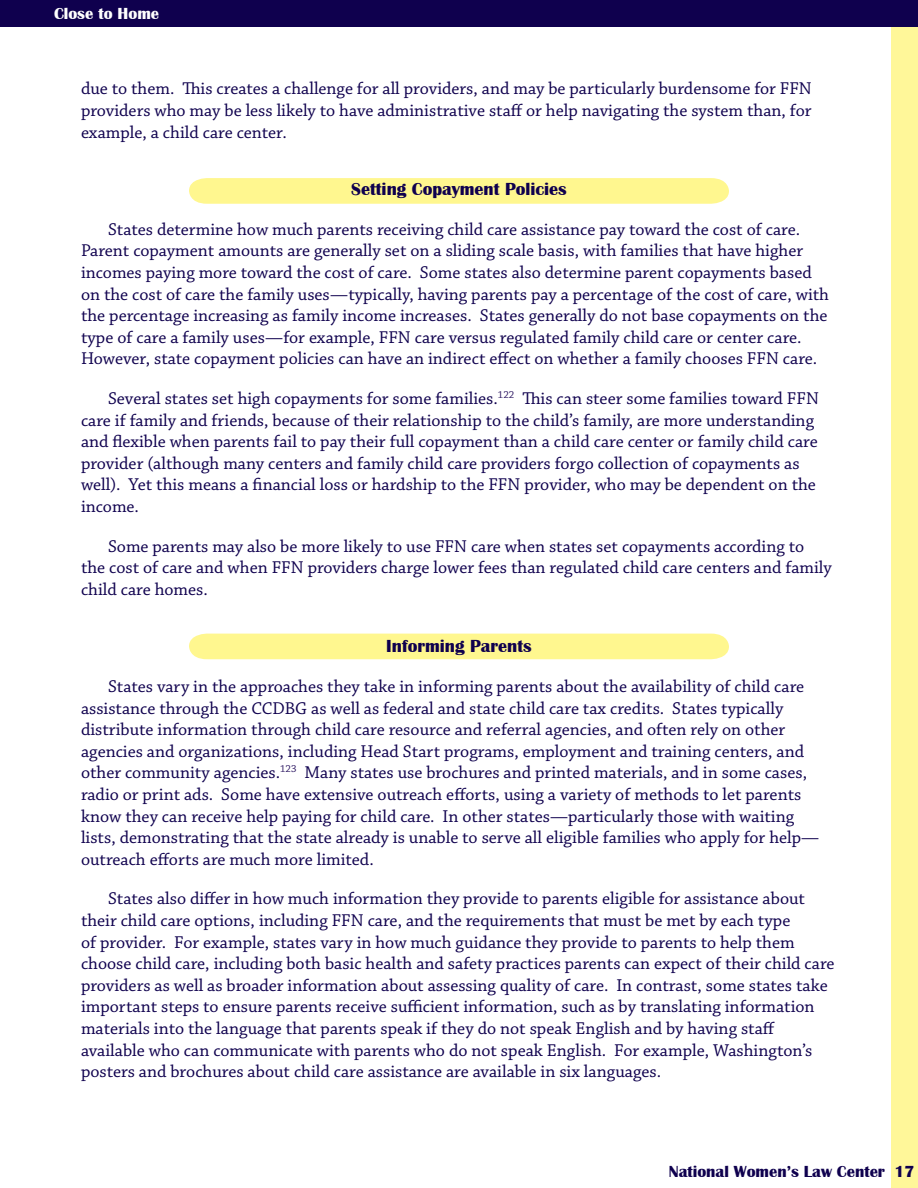
<style>
.page{position:relative;width:918px;height:1188px;background:#fff}
.page>*{position:absolute;margin:0;border:0;box-sizing:border-box;transform-origin:0 0}
.t1{font:18px/21.6px "Chaparral Pro";color:#0f004e}
.t2{font:700 18px "Britannic";color:#0f004e}
.t3{font:700 16.5px "Britannic";color:#0f004e}
.t4{font:700 16.5px "Britannic";color:#fff}
</style>
<div class="page">
<div style="left:891px;top:27px;width:27px;height:1161px;background:#fff799"></div>
<div style="left:0;top:0;width:918px;height:27px;background:#0f004e"></div>
<svg style="left:189px;top:178px;width:540px;height:26px;background:#fff791"></svg>
<div style="left:189px;top:634px;width:540px;height:25px;background:#fff78f"></div>
<p class="t4" style="left:54px;top:4px;width:107px">Close to Home</p>
<p class="t1" style="left:81px;top:79px;width:732px;text-align:justify">due to them. This creates a challenge for all providers, and may be particularly burdensome for FFN providers who may be less likely to have administrative staff or help navigating the system than, for example, a child care center.</p>
<p class="t2" style="left:351px;top:179px;width:217px">Setting Copayment Policies</p>
<p class="t1" style="left:81px;top:219px;width:750px;text-indent:27px">States determine how much parents receiving child care assistance pay toward the cost of care.<br>Parent copayment amounts are generally set on a sliding scale basis, with families that have higher incomes paying more toward the cost of care. Some states also determine parent copayments based on the cost of care the family uses—typically, having parents pay a percentage of the cost of care, with the percentage increasing as family income increases. States generally do not base copayments on the type of care a family uses—for example, FFN care versus regulated family child care or center care.<br>However, state copayment policies can have an indirect effect on whether a family chooses FFN care.</p>
<p class="t1" style="left:81px;top:388px;width:739px;text-indent:27px">Several states set high copayments for some families.<sup>122</sup> This can steer some families toward FFN care if family and friends, because of their relationship to the child’s family, are more understanding and flexible when parents fail to pay their full copayment than a child care center or family child care provider (although many centers and family child care providers forgo collection of copayments as well). Yet this means a financial loss or hardship to the FFN provider, who may be dependent on the income.</p>
<p class="t1" style="left:81px;top:536px;width:752px;text-indent:27px">Some parents may also be more likely to use FFN care when states set copayments according to the cost of care and when FFN providers charge lower fees than regulated child care centers and family child care homes.</p>
<p class="t2" style="left:386px;top:636px;width:147px">Informing Parents</p>
<p class="t1" style="left:81px;top:676px;width:740px;text-indent:27px">States vary in the approaches they take in informing parents about the availability of child care assistance through the CCDBG as well as federal and state child care tax credits. States typically distribute information through child care resource and referral agencies, and often rely on other agencies and organizations, including Head Start programs, employment and training centers, and other community agencies.<sup>123</sup> Many states use brochures and printed materials, and in some cases, radio or print ads. Some have extensive outreach efforts, using a variety of methods to let parents know they can receive help paying for child care. In other states—particularly those with waiting lists, demonstrating that the state already is unable to serve all eligible families who apply for help— outreach efforts are much more limited.</p>
<p class="t1" style="left:81px;top:889px;width:755px;text-indent:27px">States also differ in how much information they provide to parents eligible for assistance about their child care options, including FFN care, and the requirements that must be met by each type<br>of provider. For example, states vary in how much guidance they provide to parents to help them choose child care, including both basic health and safety practices parents can expect of their child care providers as well as broader information about assessing quality of care. In contrast, some states take important steps to ensure parents receive sufficient information, such as by translating information materials into the language that parents speak if they do not speak English and by having staff available who can communicate with parents who do not speak English. For example, Washington’s posters and brochures about child care assistance are available in six languages.</p>
<p class="t3" style="left:669px;top:1163px;width:218px">National Women’s Law Center</p>
<p class="t3" style="left:894px;top:1163px;width:20px">17</p>
</div>
